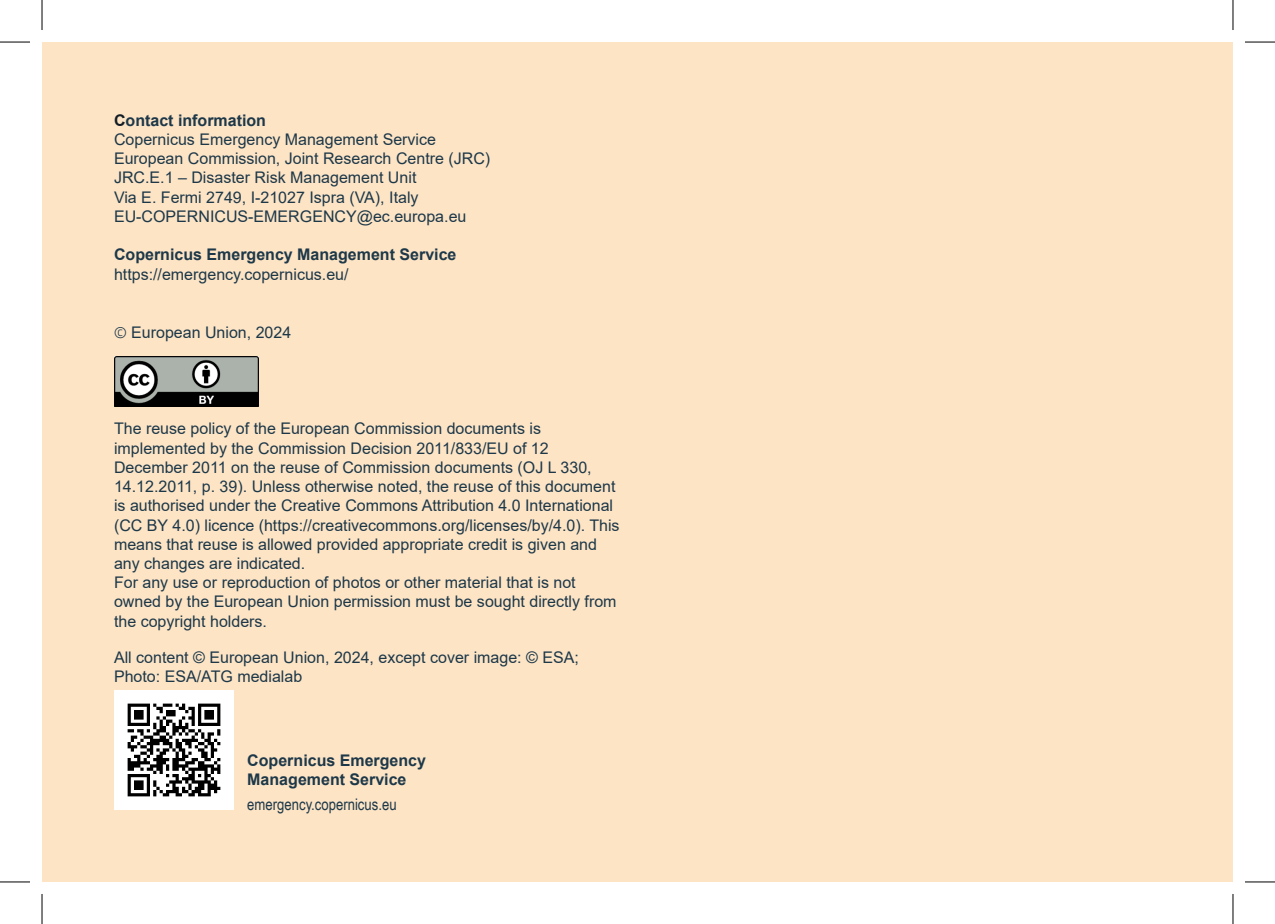
<style>
.page{position:relative;width:1275px;height:924px;background:#fff}
.page>*{position:absolute;margin:0;border:0;box-sizing:border-box;transform-origin:0 0}
.Body_copy{font:16px/19.2px "Arial";color:#1d3849}
.Body_copy-2{font:700 16px/19.2px "Arial";color:#1d3849}
.Body_copy-3{font:16px "Arial Narrow";color:#1d3849}
.s1{color:#131d25}
.s2{font-family:"EC Square Sans Pro"}
</style>
<div class="page">
<div style="left:42px;top:42px;width:1191px;height:839px;background:#fde4c5"></div>
<img style="left:114px;top:356px;width:145px;height:50px">
<img style="left:114px;top:690px;width:119px;height:119px">
<hr style="left:0;top:42px;width:30px;height:1px;background:#000">
<hr style="left:1245px;top:42px;width:30px;height:1px;background:#000">
<hr style="left:0;top:881px;width:30px;height:1px;background:#000">
<hr style="left:1245px;top:881px;width:30px;height:1px;background:#000">
<hr style="left:42px;top:0;width:1px;height:30px;background:#000">
<hr style="left:42px;top:893px;width:1px;height:30px;background:#000">
<hr style="left:1232px;top:0;width:1px;height:30px;background:#000">
<hr style="left:1232px;top:893px;width:1px;height:30px;background:#000">
<p class="Body_copy-2" style="left:114px;top:111px;width:154px"><span class="s1">C</span>ontact information</p>
<p class="Body_copy" style="left:114px;top:130px;width:323px">Copernicus Emergency Management Service</p>
<p class="Body_copy" style="left:114px;top:149px;width:378px">European Commission, Joint Research Centre (JRC)</p>
<p class="Body_copy" style="left:114px;top:168px;width:304px">JRC.E.1 – Disaster Risk Management Unit</p>
<p class="Body_copy" style="left:114px;top:187px;width:306px">Via E. Fermi 2749, I-21027 Ispra (VA), Italy</p>
<p class="Body_copy" style="left:114px;top:206px;width:354px">EU-COPERNICUS-EMERGENCY@ec.europa.eu</p>
<p class="Body_copy-2" style="left:114px;top:245px;width:344px">Copernicus Emergency Management Service</p>
<p class="Body_copy" style="left:114px;top:264px;width:236px">https://emergency.copernicus.eu/</p>
<p class="Body_copy" style="left:114px;top:323px;width:179px"><span class="s2">©</span> European Union, 2024</p>
<p class="Body_copy" style="left:114px;top:419px;width:507px">The reuse policy of the European Commission documents is implemented by the Commission Decision 2011/833/EU of 12<br>December 2011 on the reuse of Commission documents (OJ L 330, 14.12.2011, p. 39). Unless otherwise noted, the reuse of this document is authorised under the Creative Commons Attribution 4.0 International (CC BY 4.0) licence (https://creativecommons.org/licenses/by/4.0). This means that reuse is allowed provided appropriate credit is given and any changes are indicated.</p>
<p class="Body_copy" style="left:114px;top:572px;width:504px">For any use or reproduction of photos or other material that is not owned by the European Union permission must be sought directly from the copyright holders.</p>
<p class="Body_copy" style="left:114px;top:647px;width:466px">All content © European Union, 2024, except cover image: © ESA;<br>Photo: ESA/ATG medialab</p>
<p class="Body_copy-2" style="left:247px;top:750px;width:180px">Copernicus Emergency<br>Management Service</p>
<p class="Body_copy-3" style="left:247px;top:792px;width:151px">emergency.copernicus.eu</p>
</div>
